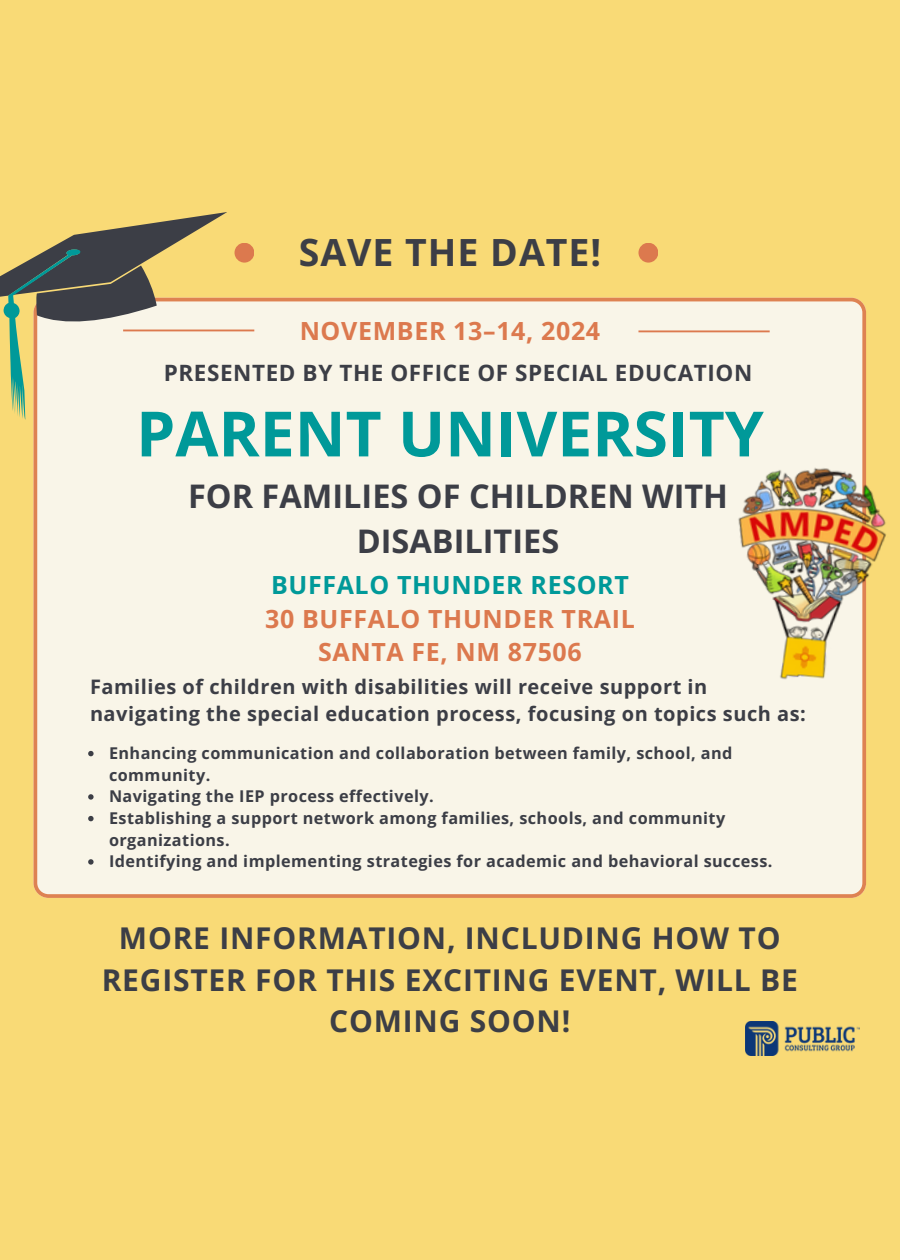
<style>
.page{position:relative;width:900px;height:1260px;background:#f9da76}
.page>*{position:absolute;margin:0;border:0;box-sizing:border-box;transform-origin:0 0}
.t1{font:700 62.5px "Open Sans";color:#099}
.t2{font:700 37.5px "Open Sans";letter-spacing:.025em;color:#3c3e46}
.t3{font:700 32.5px/45px "Open Sans";color:#3c3e46;text-align:center}
.t4{font:700 30px/41.2px "Open Sans";letter-spacing:.025em;color:#3c3e46;text-align:center}
.t5{font:700 25px/33.8px "Open Sans";letter-spacing:.025em;color:#dc794e;text-align:center}
.t6{font:700 22.5px "Open Sans";letter-spacing:.025em;color:#3c3e46}
.t7{font:700 20px/26.8px "Open Sans";letter-spacing:.025em;color:#3c3e46}
.t8{font:700 16.25px/21.8px "Open Sans";letter-spacing:.025em;color:#3c3e46}
.s1{color:#099}
</style>
<div class="page">
<div style="left:34px;top:298px;width:832px;height:600px;background:#f9f5e8"></div>
<div style="left:638px;top:243px;width:20px;height:20px;background:#dc794e;border-radius:50%"></div>
<hr style="left:638px;top:330px;width:132px;height:2px;background:#dc794e">
<hr style="left:123px;top:330px;width:131px;height:1px;background:#dc794e">
<svg style="left:0;top:212px;width:226px;height:208px"></svg>
<div style="left:235px;top:243px;width:19px;height:20px;background:#dc794e;border-radius:50%"></div>
<img style="left:699px;top:435px;width:187px;height:288px">
<img style="left:746px;top:1022px;width:114px;height:33px">
<svg style="left:88px;top:751px;width:6px;height:5px"></svg>
<svg style="left:88px;top:794px;width:6px;height:6px"></svg>
<svg style="left:88px;top:816px;width:6px;height:5px"></svg>
<svg style="left:88px;top:859px;width:6px;height:6px"></svg>
<p class="t2" style="left:299px;top:226px;width:304px">SAVE THE DATE!</p>
<h5 class="t5" style="left:300px;top:313px;width:302px">NOVEMBER 13–14, 2024</h5>
<h3 class="t6" style="left:164px;top:357px;width:590px">PRESENTED BY THE OFFICE OF SPECIAL EDUCATION</h3>
<h1 class="t1" style="left:136px;top:390px;width:629px">PARENT UNIVERSITY</h1>
<h3 class="t3" style="left:188px;top:473px;width:542px">FOR FAMILIES OF CHILDREN WITH<br>DISABILITIES</h3>
<h4 class="t5" style="left:265px;top:567px;width:371px"><span class="s1">BUFFALO THUNDER RESORT<br></span>30 BUFFALO THUNDER TRAIL<br>SANTA FE, NM 87506</h4>
<p class="t7" style="left:90px;top:673px;width:718px">Families of children with disabilities will receive support in navigating the special education process, focusing on topics such as:</p>
<h6 class="t8" style="left:109px;top:742px;width:625px">Enhancing communication and collaboration between family, school, and community.</h6>
<p class="t8" style="left:109px;top:785px;width:326px">Navigating the IEP process effectively.</p>
<p class="t8" style="left:109px;top:807px;width:618px">Establishing a support network among families, schools, and community organizations.</p>
<p class="t8" style="left:109px;top:850px;width:665px">Identifying and implementing strategies for academic and behavioral success.</p>
<p class="t4" style="left:102px;top:917px;width:698px">MORE INFORMATION, INCLUDING HOW TO<br>REGISTER FOR THIS EXCITING EVENT, WILL BE<br>COMING SOON!</p>
</div>
